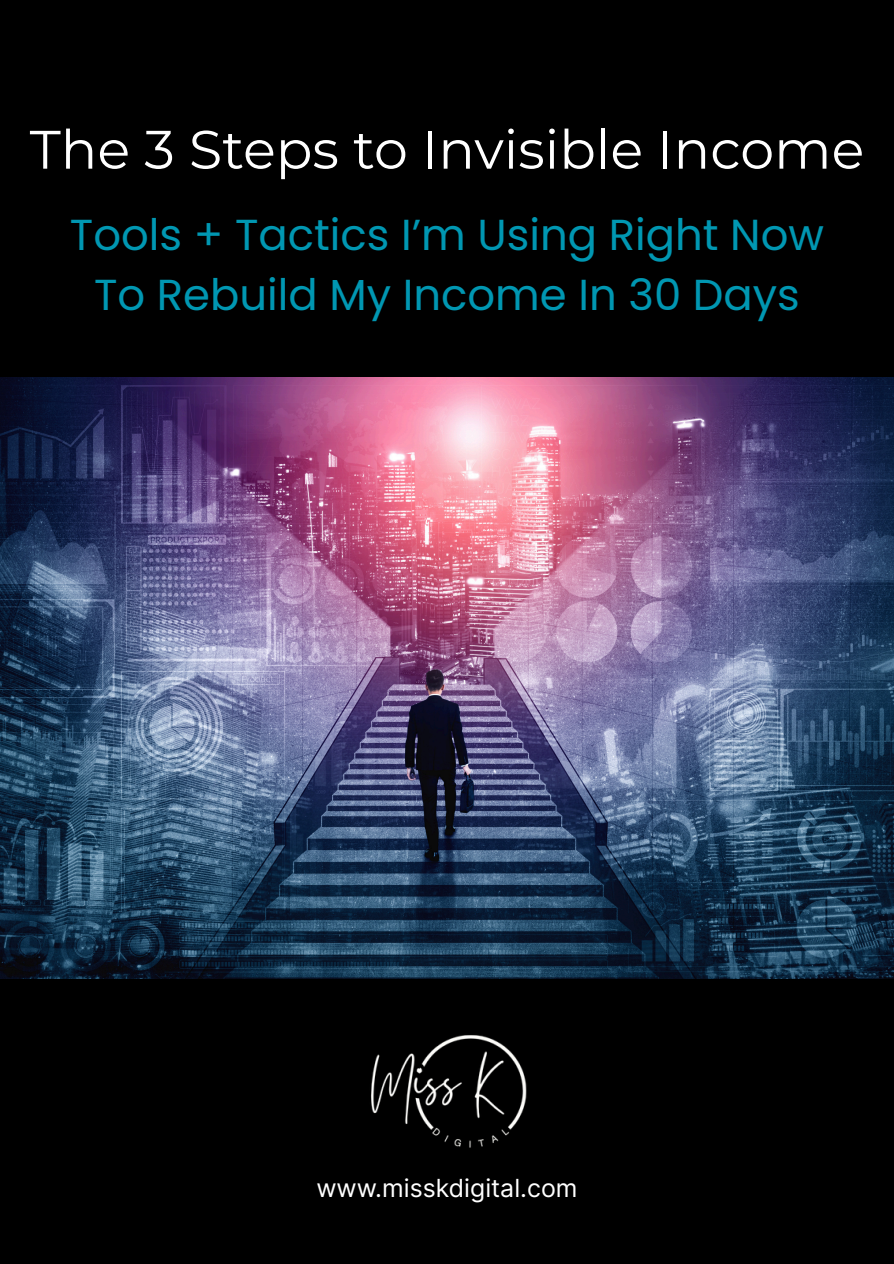
<style>
.page{position:relative;width:894px;height:1264px;background:#fff}
.page>*{position:absolute;margin:0;border:0;box-sizing:border-box;transform-origin:0 0}
.t1{font:54px "Montserrat";color:#fff}
.t2{font:43.35px/60.3px "Poppins";color:#0097b2;text-align:center}
.t3{font:24.9px "Inter";color:#fff}
</style>
<div class="page">
<div style="left:0;top:0;width:893px;height:1263px;background:#000"></div>
<img style="left:371px;top:1035px;width:156px;height:113px">
<img style="left:0;top:377px;width:892px;height:601px">
<h2 class="t1" style="left:30px;top:116px;width:835px">The 3 Steps to Invisible Income</h2>
<p class="t2" style="left:70px;top:204px;width:755px">Tools + Tactics I’m Using Right Now<br>To Rebuild My Income In 30 Days</p>
<p class="t3" style="left:316px;top:1172px;width:262px">www.misskdigital.com</p>
</div>
